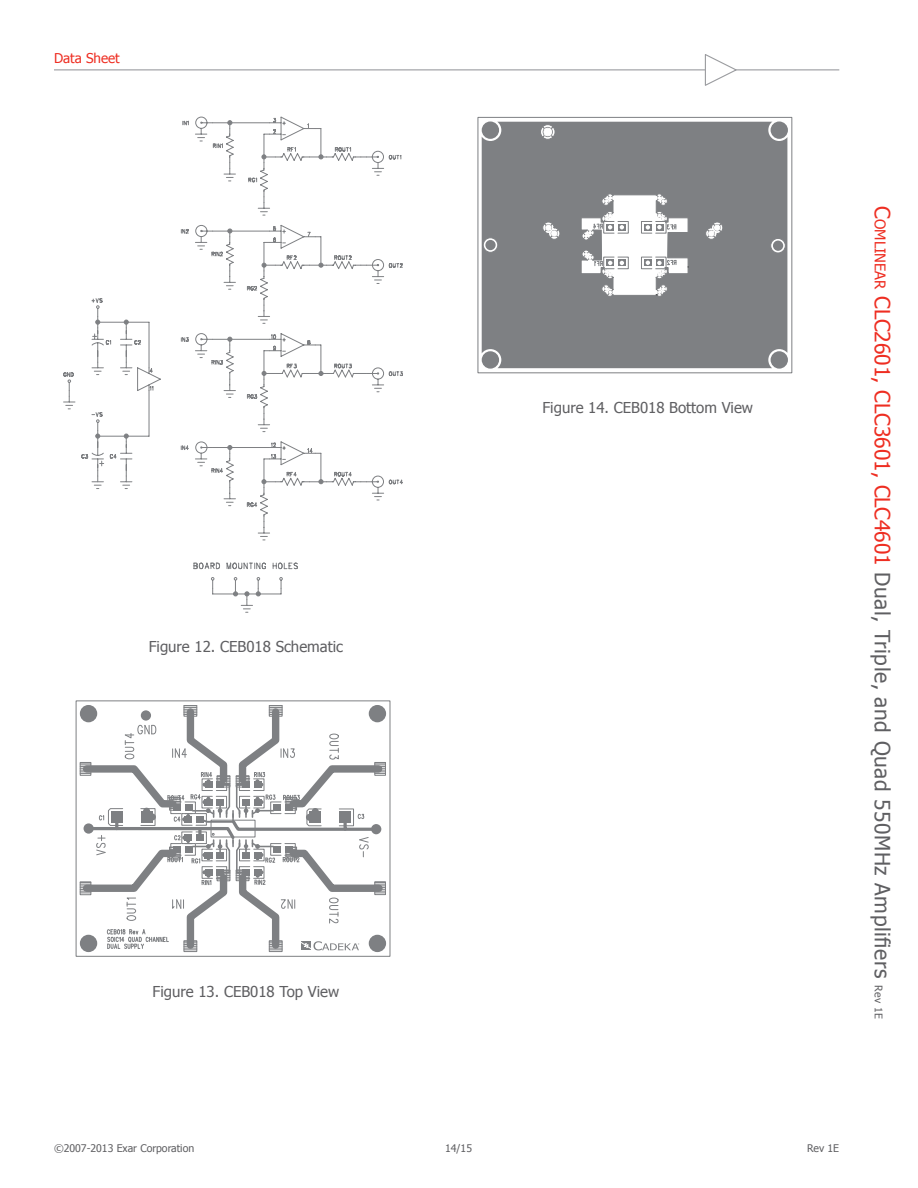
<style>
.page{position:relative;width:918px;height:1188px;background:#fff}
.page>*{position:absolute;margin:0;border:0;box-sizing:border-box;transform-origin:0 0}
.t1{font:21px "Tahoma";letter-spacing:.025em;color:#5f5f62}
.t2{font:15px "Tahoma";color:#5f5f62}
.t3{font:13.5px "Tahoma";color:#ee2e22}
.t4{font:10.5px "Tahoma";color:#5f5f62}
.s1{color:#ee2e22}
.s2{font-size:14.7px;color:#ee2e22}
.s3{font-size:10.5px}
</style>
<div class="page">
<svg style="left:182px;top:121px;width:220px;height:55px"></svg>
<svg style="left:63px;top:168px;width:289px;height:445px"></svg>
<hr style="left:149px;top:391px;width:1px;height:45px;background:#7e8083">
<hr style="left:149px;top:322px;width:1px;height:46px;background:#7e8083">
<hr style="left:230px;top:123px;width:40px;height:1px;background:#7e8083">
<svg style="left:258px;top:522px;width:12px;height:19px"></svg>
<svg style="left:92px;top:482px;width:11px;height:7px"></svg>
<svg style="left:212px;top:588px;width:70px;height:12px"></svg>
<svg style="left:262px;top:134px;width:13px;height:29px"></svg>
<svg style="left:310px;top:128px;width:17px;height:31px"></svg>
<svg style="left:213px;top:121px;width:19px;height:8px"></svg>
<svg style="left:181px;top:225px;width:222px;height:281px"></svg>
<svg style="left:96px;top:316px;width:53px;height:12px"></svg>
<svg style="left:96px;top:431px;width:53px;height:11px"></svg>
<div style="left:76px;top:700px;width:314px;height:257px;border:1px solid #7e8083"></div>
<svg style="left:79px;top:705px;width:307px;height:248px"></svg>
<div style="left:482px;top:122px;width:305px;height:246px;background:#7e8083"></div>
<div style="left:482px;top:351px;width:17px;height:18px;background:#7e8083;border-radius:50%"></div>
<div style="left:771px;top:351px;width:17px;height:18px;background:#7e8083;border-radius:50%"></div>
<div style="left:771px;top:121px;width:17px;height:18px;background:#7e8083;border-radius:50%"></div>
<div style="left:482px;top:121px;width:17px;height:18px;background:#7e8083;border-radius:50%"></div>
<svg style="left:771px;top:238px;width:14px;height:15px"></svg>
<div style="left:770px;top:238px;width:16px;height:15px;border:1px solid #7e8083;border-radius:50%"></div>
<svg style="left:483px;top:238px;width:15px;height:14px"></svg>
<div style="left:483px;top:237px;width:15px;height:16px;border:1px solid #7e8083;border-radius:50%"></div>
<svg style="left:542px;top:221px;width:19px;height:19px"></svg>
<svg style="left:705px;top:221px;width:18px;height:19px"></svg>
<svg style="left:581px;top:193px;width:108px;height:104px"></svg>
<div style="left:477px;top:117px;width:315px;height:256px;border:1px solid #7e8083"></div>
<div style="left:485px;top:240px;width:11px;height:10px;background:#7e8083;border-radius:50%"></div>
<div style="left:773px;top:241px;width:10px;height:10px;background:#7e8083;border-radius:50%"></div>
<div style="left:540px;top:124px;width:15px;height:16px;border:1px solid #7e8083;border-radius:50%"></div>
<svg style="left:541px;top:125px;width:14px;height:14px"></svg>
<hr style="left:54px;top:69px;width:785px;height:1px;background:#9b9ca0">
<svg style="left:704px;top:54px;width:34px;height:32px"></svg>
<p class="t3" style="left:54px;top:53px;width:67px">Data Sheet</p>
<p class="t2" style="left:149px;top:637px;width:196px">Figure 12. CEB018 Schematic</p>
<p class="t2" style="left:153px;top:981px;width:188px">Figure 13. CEB018 Top View</p>
<p class="t2" style="left:542px;top:398px;width:212px">Figure 14. CEB018 Bottom View</p>
<p class="t1" style="left:897px;top:206px;width:814px;rotate:90deg"><span class="s1">C</span><span class="s2">omlinear</span> <span class="s1">CLC2601, CLC3601, CLC4601</span> Dual, Triple, and Quad 550MHz Amplifiers <span class="s3">Rev 1E</span></p>
<p class="t4" style="left:54px;top:1141px;width:142px">©2007-2013 Exar Corporation</p>
<p class="t4" style="left:445px;top:1143px;width:28px">14/15</p>
<p class="t4" style="left:807px;top:1141px;width:33px">Rev 1E</p>
</div>
